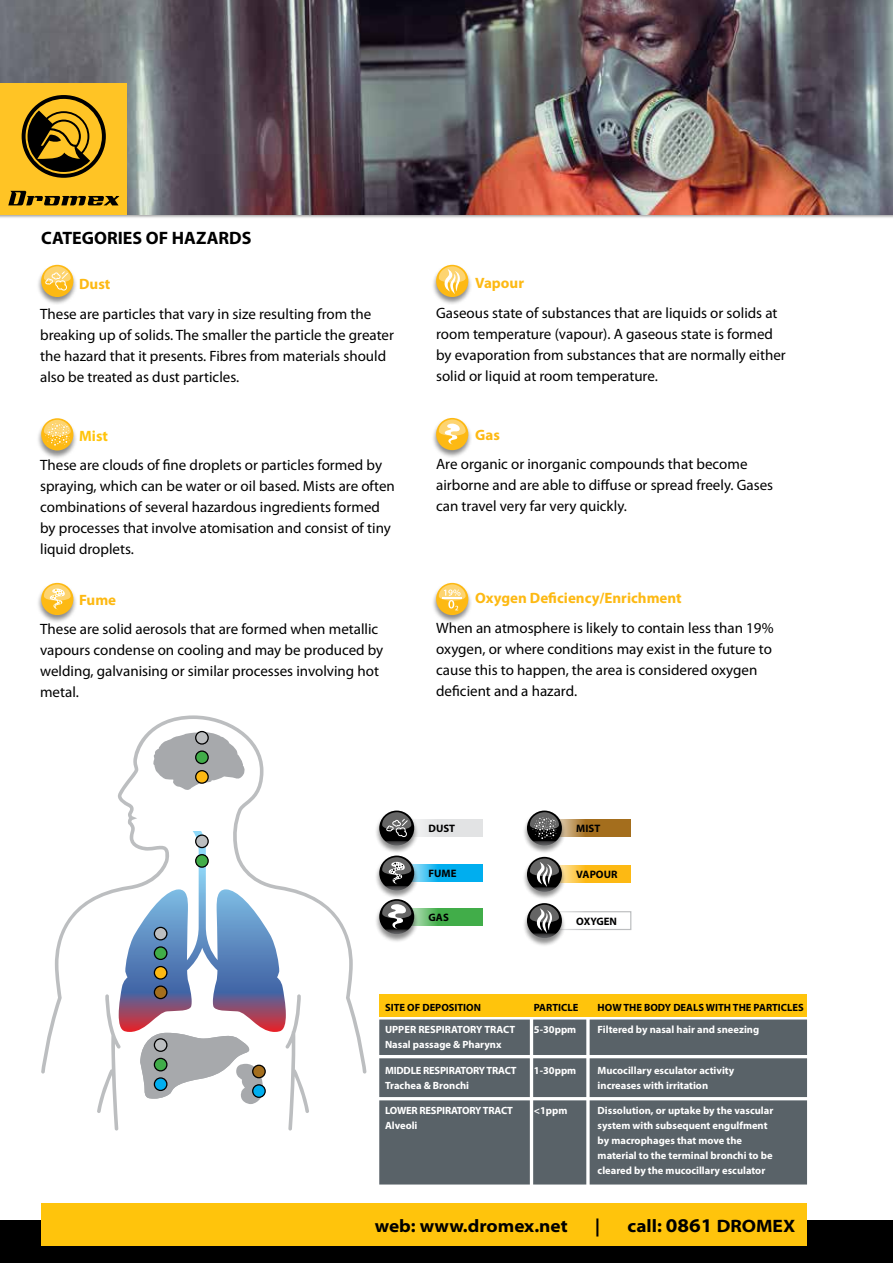
<style>
.page{position:relative;width:893px;height:1263px;background:#fff}
.page>*{position:absolute;margin:0;border:0;box-sizing:border-box;transform-origin:0 0}
.t1{font:700 semi-expanded 18px "Myriad Pro";color:#000}
.t2{font:700 18px "Myriad Pro";color:#000}
.t3{font:15px/21px "Myriad Pro";color:#000}
.t4{font:700 15px "Myriad Pro";color:#fdb913}
.t5{font:700 15px "Myriad Pro";color:#ffc40c}
.t6{font:700 10.8px "Myriad Pro";color:#000}
.t7{font:700 10.5px/15px "Myriad Pro";color:#fff}
.t8{font:700 10.5px "Myriad Pro";color:#000}
.t9{font:700 10.5px "Myriad Pro";letter-spacing:-.02em;color:#fff}
.s1{font-size:19.5px}
</style>
<div class="page">
<div style="left:431px;top:582px;width:42px;height:42px;background:#000;opacity:.45"></div>
<svg style="left:436px;top:583px;width:32px;height:32px"></svg>
<svg style="left:439px;top:584px;width:27px;height:26px"></svg>
<div style="left:37px;top:418px;width:41px;height:41px;background:#000;opacity:.45"></div>
<div style="left:41px;top:418px;width:32px;height:32px;background:#fdb913;border-radius:50%"></div>
<svg style="left:44px;top:420px;width:27px;height:26px"></svg>
<div style="left:37px;top:264px;width:41px;height:42px;background:#000;opacity:.45"></div>
<div style="left:41px;top:265px;width:32px;height:32px;background:#fdb913;border-radius:50%"></div>
<svg style="left:44px;top:266px;width:27px;height:26px"></svg>
<div style="left:431px;top:264px;width:42px;height:42px;background:#000;opacity:.45"></div>
<svg style="left:436px;top:265px;width:32px;height:32px"></svg>
<svg style="left:439px;top:266px;width:27px;height:28px"></svg>
<div style="left:431px;top:417px;width:42px;height:42px;background:#000;opacity:.45"></div>
<div style="left:436px;top:418px;width:32px;height:32px;background:#fdb913;border-radius:50%"></div>
<svg style="left:439px;top:419px;width:27px;height:25px"></svg>
<div style="left:37px;top:582px;width:41px;height:42px;background:#000;opacity:.45"></div>
<div style="left:41px;top:583px;width:32px;height:32px;background:#fdb913;border-radius:50%"></div>
<svg style="left:44px;top:584px;width:27px;height:25px"></svg>
<div style="left:379px;top:994px;width:428px;height:22px;background:#ffc40c"></div>
<svg style="left:379px;top:1019px;width:428px;height:165px;background:#626b70"></svg>
<svg style="left:567px;top:865px;width:64px;height:18px"></svg>
<svg style="left:567px;top:819px;width:64px;height:18px"></svg>
<div style="left:522px;top:810px;width:45px;height:44px;background:#000;opacity:.45"></div>
<svg style="left:527px;top:810px;width:35px;height:35px"></svg>
<svg style="left:530px;top:812px;width:29px;height:27px"></svg>
<div style="left:522px;top:856px;width:45px;height:45px;background:#000;opacity:.45"></div>
<svg style="left:527px;top:857px;width:35px;height:35px"></svg>
<svg style="left:530px;top:858px;width:29px;height:29px"></svg>
<div style="left:543px;top:911px;width:88px;height:19px;background:#fff;border:1px solid #bcbec0"></div>
<div style="left:522px;top:903px;width:45px;height:44px;background:#000;opacity:.45"></div>
<svg style="left:527px;top:903px;width:35px;height:35px"></svg>
<svg style="left:530px;top:905px;width:29px;height:28px"></svg>
<div style="left:396px;top:819px;width:87px;height:18px;background:#e2e3e4"></div>
<svg style="left:419px;top:908px;width:64px;height:17px"></svg>
<svg style="left:419px;top:864px;width:64px;height:18px"></svg>
<div style="left:375px;top:810px;width:44px;height:44px;background:#000;opacity:.45"></div>
<svg style="left:379px;top:810px;width:35px;height:35px"></svg>
<svg style="left:382px;top:812px;width:29px;height:26px"></svg>
<div style="left:375px;top:899px;width:44px;height:44px;background:#000;opacity:.45"></div>
<svg style="left:379px;top:899px;width:35px;height:35px"></svg>
<svg style="left:382px;top:901px;width:29px;height:28px"></svg>
<div style="left:375px;top:855px;width:44px;height:44px;background:#000;opacity:.45"></div>
<svg style="left:379px;top:855px;width:35px;height:35px"></svg>
<svg style="left:382px;top:857px;width:29px;height:27px"></svg>
<svg style="left:41px;top:715px;width:326px;height:415px"></svg>
<svg style="left:140px;top:1032px;width:123px;height:72px"></svg>
<svg style="left:152px;top:732px;width:93px;height:58px"></svg>
<div style="left:196px;top:835px;width:12px;height:12px;background:#bcbec0;border-radius:50%"></div>
<div style="left:195px;top:834px;width:14px;height:14px;border:1px solid #000;border-radius:50%"></div>
<svg style="left:196px;top:731px;width:12px;height:13px"></svg>
<div style="left:195px;top:731px;width:14px;height:14px;border:1px solid #000;border-radius:50%"></div>
<div style="left:196px;top:855px;width:12px;height:12px;background:#41ad49;border-radius:50%"></div>
<div style="left:195px;top:854px;width:14px;height:14px;border:1px solid #000;border-radius:50%"></div>
<div style="left:196px;top:751px;width:12px;height:12px;background:#41ad49;border-radius:50%"></div>
<div style="left:195px;top:750px;width:14px;height:14px;border:1px solid #000;border-radius:50%"></div>
<svg style="left:196px;top:771px;width:12px;height:12px"></svg>
<div style="left:195px;top:770px;width:14px;height:14px;border:1px solid #000;border-radius:50%"></div>
<div style="left:154px;top:927px;width:13px;height:13px;background:#bcbec0;border-radius:50%"></div>
<div style="left:154px;top:927px;width:13px;height:13px;border:1px solid #000;border-radius:50%"></div>
<div style="left:154px;top:947px;width:13px;height:12px;background:#41ad49;border-radius:50%"></div>
<div style="left:154px;top:946px;width:13px;height:14px;border:1px solid #000;border-radius:50%"></div>
<svg style="left:154px;top:966px;width:13px;height:13px"></svg>
<div style="left:154px;top:966px;width:13px;height:14px;border:1px solid #000;border-radius:50%"></div>
<div style="left:154px;top:986px;width:13px;height:12px;background:#a46e1d;border-radius:50%"></div>
<div style="left:154px;top:985px;width:13px;height:14px;border:1px solid #000;border-radius:50%"></div>
<svg style="left:253px;top:1065px;width:12px;height:13px"></svg>
<div style="left:252px;top:1064px;width:14px;height:14px;border:1px solid #000;border-radius:50%"></div>
<svg style="left:253px;top:1085px;width:12px;height:12px"></svg>
<div style="left:252px;top:1084px;width:14px;height:14px;border:1px solid #000;border-radius:50%"></div>
<div style="left:154px;top:1039px;width:13px;height:12px;background:#bcbec0;border-radius:50%"></div>
<div style="left:154px;top:1038px;width:13px;height:14px;border:1px solid #000;border-radius:50%"></div>
<div style="left:154px;top:1058px;width:13px;height:13px;background:#41ad49;border-radius:50%"></div>
<div style="left:154px;top:1058px;width:13px;height:13px;border:1px solid #000;border-radius:50%"></div>
<svg style="left:154px;top:1078px;width:13px;height:12px"></svg>
<div style="left:154px;top:1077px;width:13px;height:14px;border:1px solid #000;border-radius:50%"></div>
<div style="left:0;top:1221px;width:893px;height:42px;background:#000"></div>
<div style="left:41px;top:1203px;width:766px;height:43px;background:#ffc40c"></div>
<img style="left:0;top:0;width:893px;height:215px">
<div style="left:0;top:84px;width:127px;height:131px;background:#ffc425"></div>
<svg style="left:8px;top:191px;width:111px;height:14px"></svg>
<svg style="left:22px;top:95px;width:84px;height:83px"></svg>
<svg style="left:26px;top:99px;width:76px;height:75px"></svg>
<p class="t2" style="left:41px;top:227px;width:212px">CATEGORIES OF HAZARDS</p>
<p class="t4" style="left:79px;top:276px;width:33px">Dust</p>
<p class="t3" style="left:40px;top:304px;width:355px">These are particles that vary in size resulting from the breaking up of solids. The smaller the particle the greater the hazard that it presents. Fibres from materials should also be treated as dust particles.</p>
<p class="t5" style="left:79px;top:427px;width:30px">Mist</p>
<p class="t3" style="left:40px;top:455px;width:356px">These are clouds of fine droplets or particles formed by spraying, which can be water or oil based. Mists are often combinations of several hazardous ingredients formed by processes that involve atomisation and consist of tiny liquid droplets.</p>
<p class="t4" style="left:79px;top:591px;width:39px">Fume</p>
<p class="t3" style="left:40px;top:619px;width:345px">These are solid aerosols that are formed when metallic vapours condense on cooling and may be produced by welding, galvanising or similar processes involving hot metal.</p>
<p class="t4" style="left:475px;top:275px;width:50px">Vapour</p>
<p class="t3" style="left:436px;top:302px;width:351px">Gaseous state of substances that are liquids or solids at room temperature (vapour). A gaseous state is formed by evaporation from substances that are normally either solid or liquid at room temperature.</p>
<p class="t4" style="left:475px;top:426px;width:26px">Gas</p>
<p class="t3" style="left:436px;top:454px;width:339px">Are organic or inorganic compounds that become airborne and are able to diffuse or spread freely. Gases can travel very far very quickly.</p>
<p class="t4" style="left:475px;top:590px;width:208px">Oxygen Deficiency/Enrichment</p>
<p class="t3" style="left:436px;top:617px;width:339px">When an atmosphere is likely to contain less than 19% oxygen, or where conditions may exist in the future to cause this to happen, the area is considered oxygen deficient and a hazard.</p>
<p class="t6" style="left:429px;top:822px;width:28px">DUST</p>
<p class="t6" style="left:429px;top:867px;width:29px">FUME</p>
<p class="t6" style="left:429px;top:911px;width:22px">GAS</p>
<p class="t6" style="left:576px;top:822px;width:25px">MIST</p>
<p class="t6" style="left:576px;top:868px;width:43px">VAPOUR</p>
<p class="t6" style="left:576px;top:915px;width:42px">OXYGEN</p>
<p class="t8" style="left:385px;top:1001px;width:98px">SITE OF DEPOSITION</p>
<p class="t8" style="left:534px;top:1001px;width:46px">PARTICLE</p>
<p class="t8" style="left:598px;top:1001px;width:208px">HOW THE BODY DEALS WITH THE PARTICLES</p>
<p class="t7" style="left:385px;top:1022px;width:132px">UPPER RESPIRATORY TRACT</p>
<p class="t7" style="left:534px;top:1022px;width:44px">5-30ppm</p>
<p class="t7" style="left:598px;top:1022px;width:163px">Filtered by nasal hair and sneezing</p>
<p class="t7" style="left:385px;top:1037px;width:118px">Nasal passage &amp; Pharynx</p>
<p class="t9" style="left:385px;top:1064px;width:133px">MIDDLE RESPIRATORY TRACT</p>
<p class="t7" style="left:534px;top:1063px;width:44px">1-30ppm</p>
<p class="t7" style="left:598px;top:1063px;width:138px">Mucocillary esculator activity</p>
<p class="t7" style="left:385px;top:1078px;width:86px">Trachea &amp; Bronchi</p>
<p class="t7" style="left:598px;top:1078px;width:112px">increases with irritation</p>
<p class="t9" style="left:385px;top:1105px;width:129px">LOWER RESPIRATORY TRACT</p>
<p class="t7" style="left:534px;top:1103px;width:35px">&lt;1ppm</p>
<p class="t7" style="left:598px;top:1103px;width:177px">Dissolution, or uptake by the vascular</p>
<p class="t7" style="left:385px;top:1118px;width:34px">Alveoli</p>
<p class="t7" style="left:598px;top:1118px;width:176px">system with subsequent engulfment by macrophages that move the material to the terminal bronchi to be cleared by the mucocillary esculator</p>
<p class="t1" style="left:375px;top:1216px;width:194px">web: www.dromex.net</p>
<p class="t1" style="left:595px;top:1216px;width:7px">|</p>
<p class="t1" style="left:628px;top:1216px;width:169px">call: <span class="s1">0861</span> DROMEX</p>
</div>
